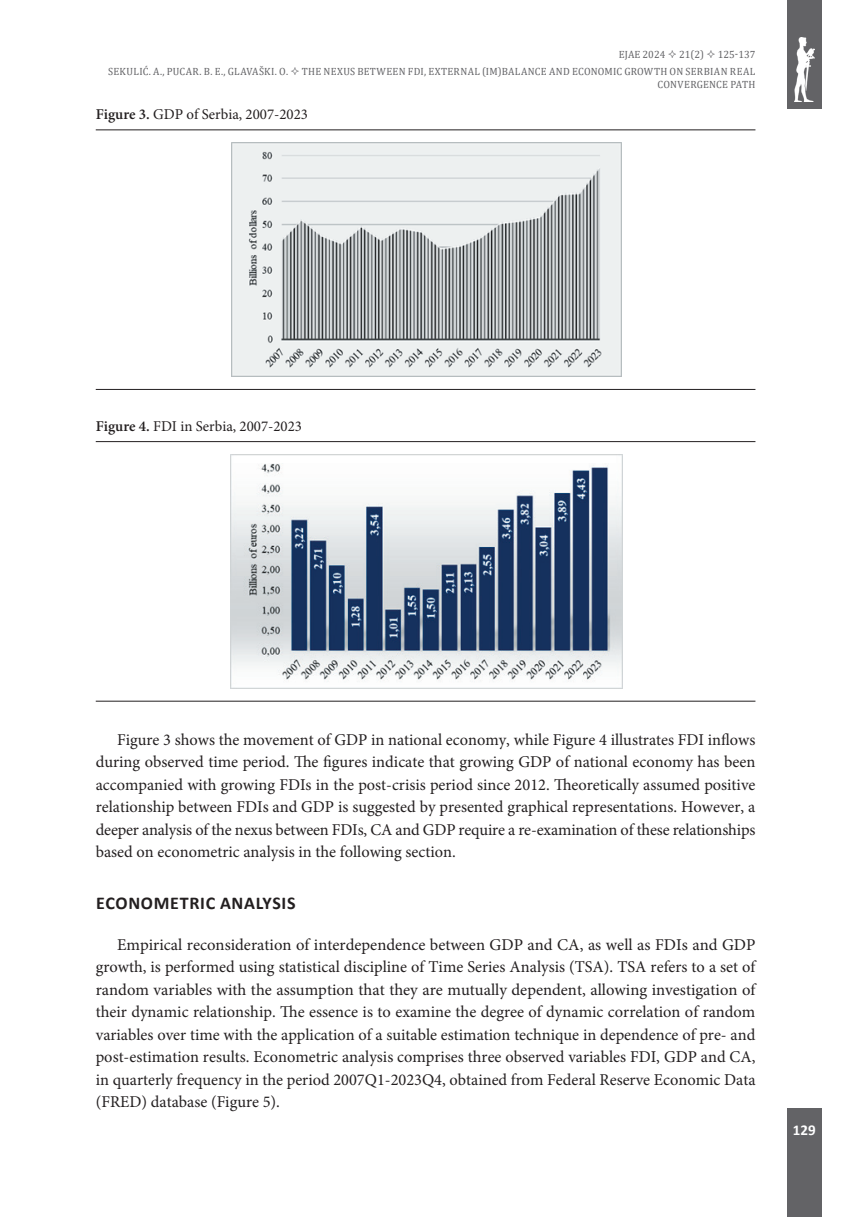
<style>
.page{position:relative;width:864px;height:1217px;background:#fff}
.page>*{position:absolute;margin:0;border:0;box-sizing:border-box;transform-origin:0 0}
.t1{font:700 18px "Calibri";letter-spacing:.04em;color:#231f20}
.t2{font:16.5px/22.5px "Minion Pro";color:#231f20;text-align:justify}
.t3{font:15px "Minion Pro";color:#231f20}
.t4{font:700 15px "Calibri";color:#fff}
.t5{font:10.5px/12.6px "Cambria";letter-spacing:.025em;color:#636366;text-align:right}
.t6{font:10.5px "Cambria";color:#636366}
.s1{font-weight:600}
</style>
<div class="page">
<div style="left:787px;top:1108px;width:34px;height:108px;background:#636366"></div>
<div style="left:787px;top:0;width:34px;height:108px;background:#636366"></div>
<img style="left:794px;top:37px;width:20px;height:64px">
<hr style="left:96px;top:130px;width:659px;height:1px;background:#231f20">
<hr style="left:96px;top:389px;width:659px;height:1px;background:#231f20">
<img style="left:231px;top:143px;width:390px;height:233px">
<hr style="left:96px;top:441px;width:659px;height:1px;background:#231f20">
<hr style="left:96px;top:700px;width:659px;height:1px;background:#231f20">
<img style="left:230px;top:454px;width:392px;height:234px">
<p class="t6" style="left:618px;top:49px;width:48px">EJAE 2024</p>
<p class="t5" style="left:678px;top:49px;width:26px">21(2)</p>
<p class="t5" style="left:717px;top:49px;width:39px">125-137</p>
<p class="t5" style="left:108px;top:65px;width:181px">SEKULIĆ. A., PUCAR. B. E., GLAVAŠKI. O.</p>
<p class="t5" style="left:302px;top:65px;width:455px">THE NEXUS BETWEEN FDI, EXTERNAL (IM)BALANCE AND ECONOMIC GROWTH ON SERBIAN REAL<br>CONVERGENCE PATH</p>
<p class="t3" style="left:96px;top:104px;width:214px"><span class="s1">Figure 3.</span> GDP of Serbia, 2007-2023</p>
<p class="t3" style="left:96px;top:416px;width:208px"><span class="s1">Figure 4.</span> FDI in Serbia, 2007-2023</p>
<p class="t2" style="left:96px;top:728px;width:661px;text-indent:21px">Figure 3 shows the movement of GDP in national economy, while Figure 4 illustrates FDI inflows during observed time period. The figures indicate that growing GDP of national economy has been accompanied with growing FDIs in the post-crisis period since 2012. Theoretically assumed positive relationship between FDIs and GDP is suggested by presented graphical representations. However, a deeper analysis of the nexus between FDIs, CA and GDP require a re-examination of these relationships based on econometric analysis in the following section.</p>
<p class="t1" style="left:96px;top:890px;width:201px">ECONOMETRIC ANALYSIS</p>
<p class="t2" style="left:96px;top:933px;width:661px;text-indent:21px">Empirical reconsideration of interdependence between GDP and CA, as well as FDIs and GDP growth, is performed using statistical discipline of Time Series Analysis (TSA). TSA refers to a set of random variables with the assumption that they are mutually dependent, allowing investigation of their dynamic relationship. The essence is to examine the degree of dynamic correlation of random variables over time with the application of a suitable estimation technique in dependence of pre- and post-estimation results. Econometric analysis comprises three observed variables FDI, GDP and CA, in quarterly frequency in the period 2007Q1-2023Q4, obtained from Federal Reserve Economic Data (FRED) database (Figure 5).</p>
<p class="t4" style="left:792px;top:1118px;width:24px">129</p>
</div>
